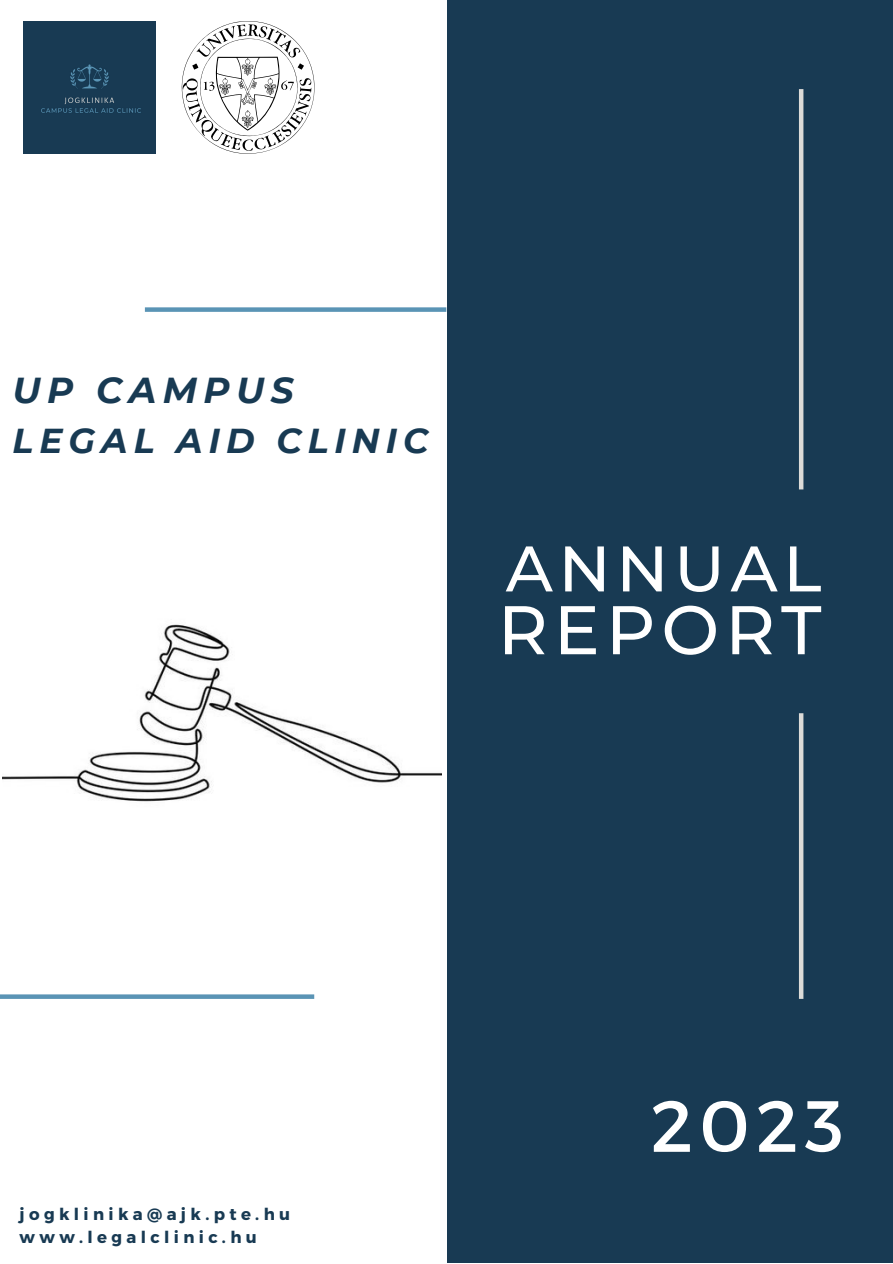
<style>
.page{position:relative;width:893px;height:1264px;background:#fff}
.page>*{position:absolute;margin:0;border:0;box-sizing:border-box;transform-origin:0 0}
.t1{font:72.3px "Montserrat";color:#fff}
.t2{font:500 68.7px "Montserrat";letter-spacing:.09em;color:#fff}
.t3{font:500 64.2px "Montserrat";letter-spacing:.09em;color:#fff}
.t4{font:italic 700 36px "Montserrat";letter-spacing:.175em;color:#183a53}
.t5{font:italic 700 34.5px "Montserrat";letter-spacing:.175em;color:#183a53}
.t6{font:700 16.5px/22.5px "Montserrat";letter-spacing:.265em;color:#183a53}
</style>
<div class="page">
<div style="left:0;top:0;width:892px;height:1262px;background:#183a53"></div>
<div style="left:798px;top:713px;width:5px;height:285px;background:#dcdbd8"></div>
<div style="left:798px;top:89px;width:5px;height:400px;background:#dcdbd8"></div>
<div style="left:0;top:0;width:446px;height:1262px;background:#fff"></div>
<img style="left:2px;top:624px;width:440px;height:178px">
<div style="left:23px;top:21px;width:133px;height:133px;background:#183a53"></div>
<svg style="left:182px;top:21px;width:132px;height:133px"></svg>
<div style="left:145px;top:307px;width:301px;height:5px;background:#5a94b5"></div>
<svg style="left:0;top:994px;width:314px;height:4px"></svg>
<h3 class="t4" style="left:13px;top:368px;width:282px">UP CAMPUS</h3>
<h3 class="t5" style="left:13px;top:419px;width:417px">LEGAL AID CLINIC</h3>
<h3 class="t3" style="left:505px;top:529px;width:317px">ANNUAL</h3>
<h2 class="t2" style="left:498px;top:587px;width:325px">REPORT</h2>
<p class="t6" style="left:20px;top:1202px;width:272px">jogklinika@ajk.pte.hu www.legalclinic.hu</p>
<h1 class="t1" style="left:650px;top:1079px;width:195px">2023</h1>
</div>
